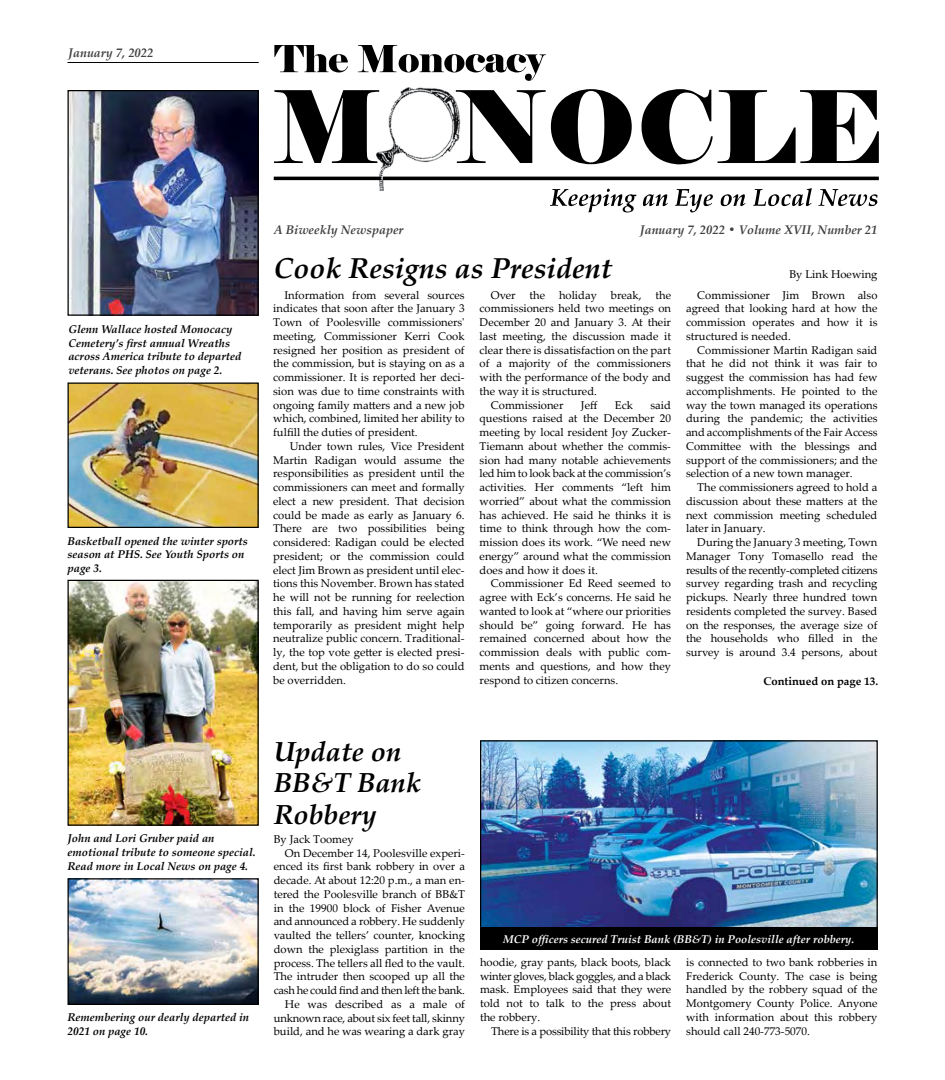
<style>
.page{position:relative;width:945px;height:1080px;background:#fff}
.page>*{position:absolute;margin:0;border:0;box-sizing:border-box;transform-origin:0 0}
.t1{font:italic 700 28.75px "Palatino Linotype";color:#000}
.t2{font:italic 700 27.5px/31.2px "Palatino Linotype";color:#000}
.t3{font:italic 700 12.5px "Palatino Linotype";color:#414042}
.t4{font:11.25px/13.8px "Palatino Linotype";color:#000;text-align:justify}
.t5{font:italic 700 11.25px/13.8px "Palatino Linotype";color:#000}
.t6{font:italic 700 11.25px "Palatino Linotype";color:#fff}
.t7{font:11.25px "Palatino Linotype";letter-spacing:-.02em;color:#000}
.t8{font:700 11.25px "Palatino Linotype";color:#000}
</style>
<div class="page">
<hr style="left:68px;top:62px;width:191px;height:1px;background:#000">
<img style="left:362px;top:87px;width:104px;height:104px">
<svg style="left:274px;top:90px;width:105px;height:73px"></svg>
<svg style="left:456px;top:89px;width:176px;height:75px"></svg>
<svg style="left:642px;top:89px;width:237px;height:75px"></svg>
<hr style="left:383px;top:177px;width:496px;height:3px;background:#000">
<hr style="left:274px;top:177px;width:107px;height:3px;background:#000">
<svg style="left:550px;top:189px;width:86px;height:23px"></svg>
<svg style="left:643px;top:194px;width:25px;height:12px"></svg>
<svg style="left:675px;top:189px;width:38px;height:23px"></svg>
<svg style="left:721px;top:194px;width:24px;height:12px"></svg>
<svg style="left:753px;top:188px;width:59px;height:18px"></svg>
<svg style="left:818px;top:189px;width:59px;height:17px"></svg>
<svg style="left:274px;top:45px;width:74px;height:27px"></svg>
<svg style="left:358px;top:45px;width:188px;height:36px"></svg>
<img style="left:70px;top:880px;width:187px;height:123px">
<div style="left:68px;top:878px;width:191px;height:127px;border:1px solid #000"></div>
<img style="left:70px;top:384px;width:187px;height:142px">
<div style="left:68px;top:382px;width:191px;height:146px;border:1px solid #000"></div>
<img style="left:70px;top:92px;width:187px;height:222px">
<div style="left:68px;top:90px;width:191px;height:226px;border:1px solid #000"></div>
<img style="left:70px;top:582px;width:187px;height:242px">
<div style="left:68px;top:580px;width:191px;height:246px;border:1px solid #000"></div>
<img style="left:482px;top:742px;width:394px;height:186px">
<div style="left:480px;top:740px;width:398px;height:190px;border:1px solid #000"></div>
<div style="left:480px;top:928px;width:398px;height:22px;background:#000"></div>
<p class="t3" style="left:68px;top:44px;width:87px">January 7, 2022</p>
<p class="t5" style="left:68px;top:322px;width:175px">Glenn Wallace hosted Monocacy<br>Cemetery’s first annual Wreaths across America tribute to departed veterans. See photos on page 2.</p>
<p class="t5" style="left:68px;top:533px;width:182px">Basketball opened the winter sports season at PHS. See Youth Sports on page 3.</p>
<p class="t3" style="left:274px;top:221px;width:131px">A Biweekly Newspaper</p>
<p class="t3" style="left:640px;top:221px;width:239px">January 7, 2022 • Volume XVII, Number 21</p>
<h1 class="t1" style="left:274px;top:248px;width:340px">Cook Resigns as President</h1>
<p class="t4" style="left:273px;top:288px;width:193px;text-indent:11px">Information from several sources indicates that soon after the January 3<br>Town of Poolesville commissioners' meeting, Commissioner Kerri Cook resigned her position as president of the commission, but is staying on as a commissioner. It is reported her deci&shy;sion was due to time constraints with ongoing family matters and a new job which, combined, limited her ability to fulfill the duties of president.</p>
<p class="t4" style="left:273px;top:439px;width:193px;text-indent:17px">Under town rules, Vice President Martin Radigan would assume the responsibilities as president until the commissioners can meet and formally elect a new president. That decision could be made as early as January 6.<br>There are two possibilities being considered: Radigan could be elected president; or the commission could elect Jim Brown as president until elec&shy;tions this November. Brown has stated he will not be running for reelection this fall, and having him serve again temporarily as president might help neutralize public concern. Traditional&shy;ly, the top vote getter is elected presi&shy;dent, but the obligation to do so could be overridden.</p>
<p class="t4" style="left:491px;top:288px;width:182px">Over the holiday break, the</p>
<p class="t4" style="left:480px;top:301px;width:193px">commissioners held two meetings on</p>
<p class="t4" style="left:480px;top:315px;width:193px">December 20 and January 3. At their</p>
<p class="t4" style="left:480px;top:329px;width:193px">last meeting, the discussion made it</p>
<p class="t4" style="left:480px;top:343px;width:193px">clear there is dissatisfaction on the part</p>
<p class="t4" style="left:480px;top:356px;width:193px">of a majority of the commissioners</p>
<p class="t4" style="left:480px;top:370px;width:193px">with the performance of the body and</p>
<p class="t4" style="left:480px;top:384px;width:119px">the way it is structured.</p>
<p class="t4" style="left:491px;top:398px;width:74px">Commissioner</p>
<p class="t4" style="left:581px;top:398px;width:18px">Jeff</p>
<p class="t4" style="left:615px;top:398px;width:20px">Eck</p>
<p class="t4" style="left:480px;top:398px;width:193px;text-indent:171px">said questions raised at the December 20 meeting by local resident Joy Zucker-Tiemann about whether the commis&shy;sion had many notable achievements led him to look back at the commission’s activities. Her comments “left him worried” about what the commission has achieved. He said he thinks it is time to think through how the com&shy;mission does its work. “We need new energy” around what the commission does and how it does it.</p>
<p class="t4" style="left:480px;top:576px;width:193px;text-indent:11px">Commissioner Ed Reed seemed to agree with Eck’s concerns. He said he wanted to look at “where our priorities should be” going forward. He has remained concerned about how the commission deals with public com&shy;ments and questions, and how they respond to citizen concerns.</p>
<p class="t4" style="left:789px;top:267px;width:90px">By Link Hoewing</p>
<p class="t4" style="left:686px;top:287px;width:193px;text-indent:11px">Commissioner Jim Brown also agreed that looking hard at how the commission operates and how it is structured is needed.</p>
<p class="t4" style="left:686px;top:342px;width:193px;text-indent:11px">Commissioner Martin Radigan said that he did not think it was fair to suggest the commission has had few accomplishments. He pointed to the way the town managed its operations during the pandemic; the activities and accomplishments of the Fair Access Committee with the blessings and support of the commissioners; and the selection of a new town manager.</p>
<p class="t4" style="left:686px;top:480px;width:193px;text-indent:11px">The commissioners agreed to hold a discussion about these matters at the next commission meeting scheduled later in January.</p>
<p class="t4" style="left:686px;top:535px;width:193px;text-indent:11px">During the January 3 meeting, Town Manager Tony Tomasello read the results of the recently-completed citizens survey regarding trash and recycling pickups. Nearly three hundred town residents completed the survey. Based on the responses, the average size of the households who filled in the survey is around 3.4 persons, about</p>
<p class="t8" style="left:763px;top:673px;width:116px">Continued on page 13.</p>
<p class="t5" style="left:67px;top:831px;width:190px">John and Lori Gruber paid an emotional tribute to someone special.<br>Read more in Local News on page 4.</p>
<p class="t5" style="left:68px;top:1010px;width:183px">Remembering our dearly departed in<br>2021 on page 10.</p>
<h2 class="t2" style="left:274px;top:735px;width:149px">Update on<br>BB&amp;T Bank<br>Robbery</h2>
<p class="t4" style="left:274px;top:832px;width:82px">By Jack Toomey</p>
<p class="t4" style="left:285px;top:845px;width:182px">On December 14, Poolesville experi-</p>
<p class="t4" style="left:274px;top:859px;width:193px">enced its first bank robbery in over a</p>
<p class="t4" style="left:274px;top:873px;width:193px">decade. At about 12:20 p.m., a man en-</p>
<p class="t4" style="left:274px;top:887px;width:193px">tered the Poolesville branch of BB&amp;T</p>
<p class="t4" style="left:274px;top:900px;width:193px">in the 19900 block of Fisher Avenue</p>
<p class="t4" style="left:274px;top:914px;width:193px">and announced a robbery. He suddenly</p>
<p class="t4" style="left:274px;top:928px;width:193px">vaulted the tellers’ counter, knocking</p>
<p class="t4" style="left:274px;top:942px;width:193px">down the plexiglass partition in the</p>
<p class="t4" style="left:274px;top:955px;width:193px">process. The tellers all fled to the vault.</p>
<p class="t4" style="left:274px;top:969px;width:193px">The intruder then scooped up all the</p>
<p class="t7" style="left:274px;top:982px;width:193px">cash he could find and then left the bank.</p>
<p class="t4" style="left:285px;top:997px;width:182px">He was described as a male of</p>
<p class="t4" style="left:274px;top:1010px;width:193px">unknown race, about six feet tall, skinny</p>
<p class="t4" style="left:274px;top:1024px;width:193px">build, and he was wearing a dark gray</p>
<p class="t6" style="left:503px;top:931px;width:353px">MCP officers secured Truist Bank (BB&amp;T) in Poolesville after robbery.</p>
<p class="t4" style="left:480px;top:955px;width:193px">hoodie, gray pants, black boots, black winter gloves, black goggles, and a black mask. Employees said that they were told not to talk to the press about the robbery.</p>
<p class="t4" style="left:491px;top:1024px;width:181px">There is a possibility that this robbery</p>
<p class="t4" style="left:686px;top:955px;width:193px">is connected to two bank robberies in Frederick County. The case is being handled by the robbery squad of the Montgomery County Police. Anyone with information about this robbery should call 240-773-5070.</p>
</div>
